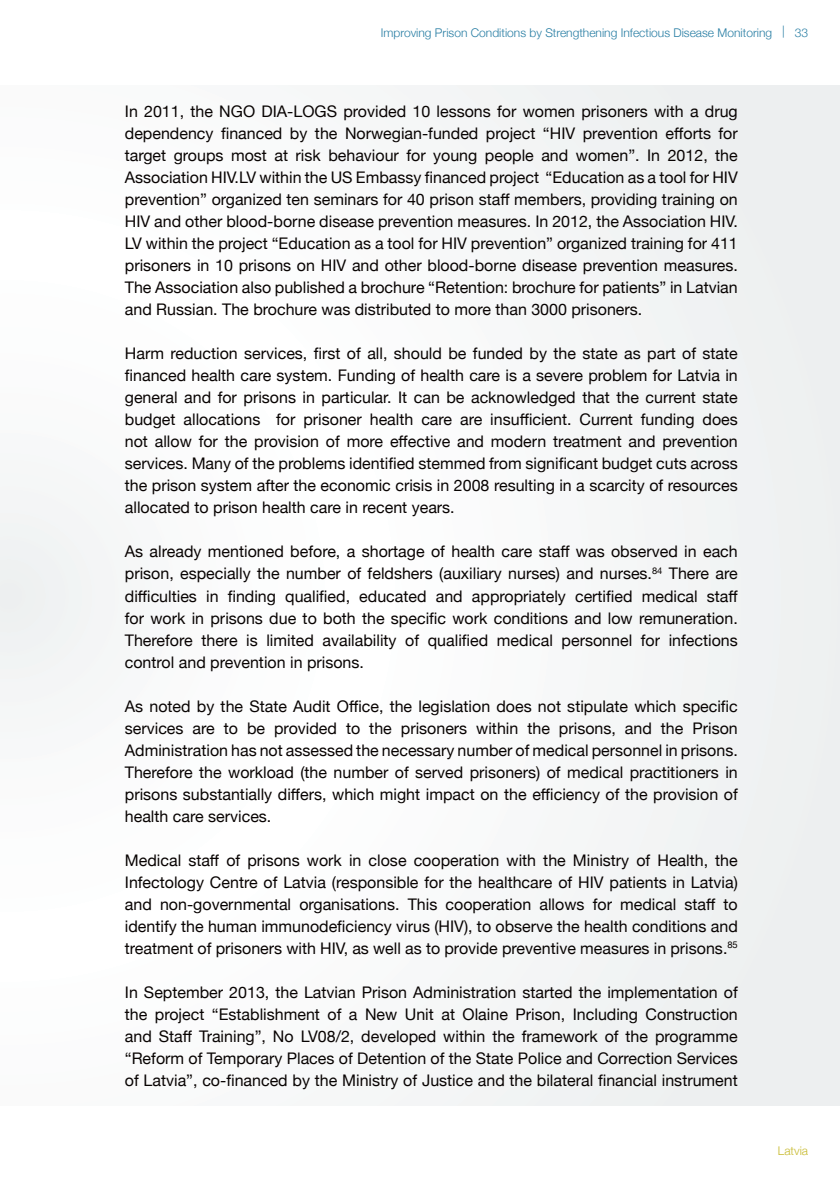
<style>
.page{position:relative;width:840px;height:1191px;background:#fff}
.page>*{position:absolute;margin:0;border:0;box-sizing:border-box;transform-origin:0 0}
.t1{font:16px/22px "Helvetica Neue";color:#080302;text-align:justify}
.t2{font:300 12px "Helvetica Neue";color:#277da3}
.t3{font:300 12px "Helvetica Neue";color:#c7ba2e}
</style>
<div class="page">
<div style="left:0;top:85px;width:839px;height:1021px;background:#f7f8f9"></div>
<p class="t2" style="left:380px;top:23px;width:428px">Improving Prison Conditions by Strengthening Infectious Disease Monitoring | 33</p>
<p class="t1" style="left:125px;top:102px;width:614px">In 2011, the NGO DIA-LOGS provided 10 lessons for women prisoners with a drug dependency financed by the Norwegian-funded project “HIV prevention efforts for target groups most at risk behaviour for young people and women”. In 2012, the Association HIV.LV within the US Embassy financed project “Education as a tool for HIV prevention” organized ten seminars for 40 prison staff members, providing training on HIV and other blood-borne disease prevention measures. In 2012, the Association HIV.<br>LV within the project “Education as a tool for HIV prevention” organized training for 411 prisoners in 10 prisons on HIV and other blood-borne disease prevention measures.<br>The Association also published a brochure “Retention: brochure for patients” in Latvian and Russian. The brochure was distributed to more than 3000 prisoners.</p>
<p class="t1" style="left:125px;top:344px;width:614px">Harm reduction services, first of all, should be funded by the state as part of state financed health care system. Funding of health care is a severe problem for Latvia in general and for prisons in particular. It can be acknowledged that the current state budget allocations for prisoner health care are insufficient. Current funding does not allow for the provision of more effective and modern treatment and prevention services. Many of the problems identified stemmed from significant budget cuts across the prison system after the economic crisis in 2008 resulting in a scarcity of resources allocated to prison health care in recent years.</p>
<p class="t1" style="left:125px;top:542px;width:614px">As already mentioned before, a shortage of health care staff was observed in each prison, especially the number of feldshers (auxiliary nurses) and nurses.<sup>84</sup> There are difficulties in finding qualified, educated and appropriately certified medical staff for work in prisons due to both the specific work conditions and low remuneration.<br>Therefore there is limited availability of qualified medical personnel for infections control and prevention in prisons.</p>
<p class="t1" style="left:125px;top:696px;width:614px">As noted by the State Audit Office, the legislation does not stipulate which specific services are to be provided to the prisoners within the prisons, and the Prison Administration has not assessed the necessary number of medical personnel in prisons.<br>Therefore the workload (the number of served prisoners) of medical practitioners in prisons substantially differs, which might impact on the efficiency of the provision of health care services.</p>
<p class="t1" style="left:125px;top:850px;width:614px">Medical staff of prisons work in close cooperation with the Ministry of Health, the Infectology Centre of Latvia (responsible for the healthcare of HIV patients in Latvia) and non-governmental organisations. This cooperation allows for medical staff to identify the human immunodeficiency virus (HIV), to observe the health conditions and treatment of prisoners with HIV, as well as to provide preventive measures in prisons.<sup>85</sup></p>
<p class="t1" style="left:125px;top:982px;width:614px">In September 2013, the Latvian Prison Administration started the implementation of the project “Establishment of a New Unit at Olaine Prison, Including Construction and Staff Training”, No LV08/2, developed within the framework of the programme “Reform of Temporary Places of Detention of the State Police and Correction Services of Latvia”, co-financed by the Ministry of Justice and the bilateral financial instrument</p>
<p class="t3" style="left:777px;top:1141px;width:32px">Latvia</p>
</div>
